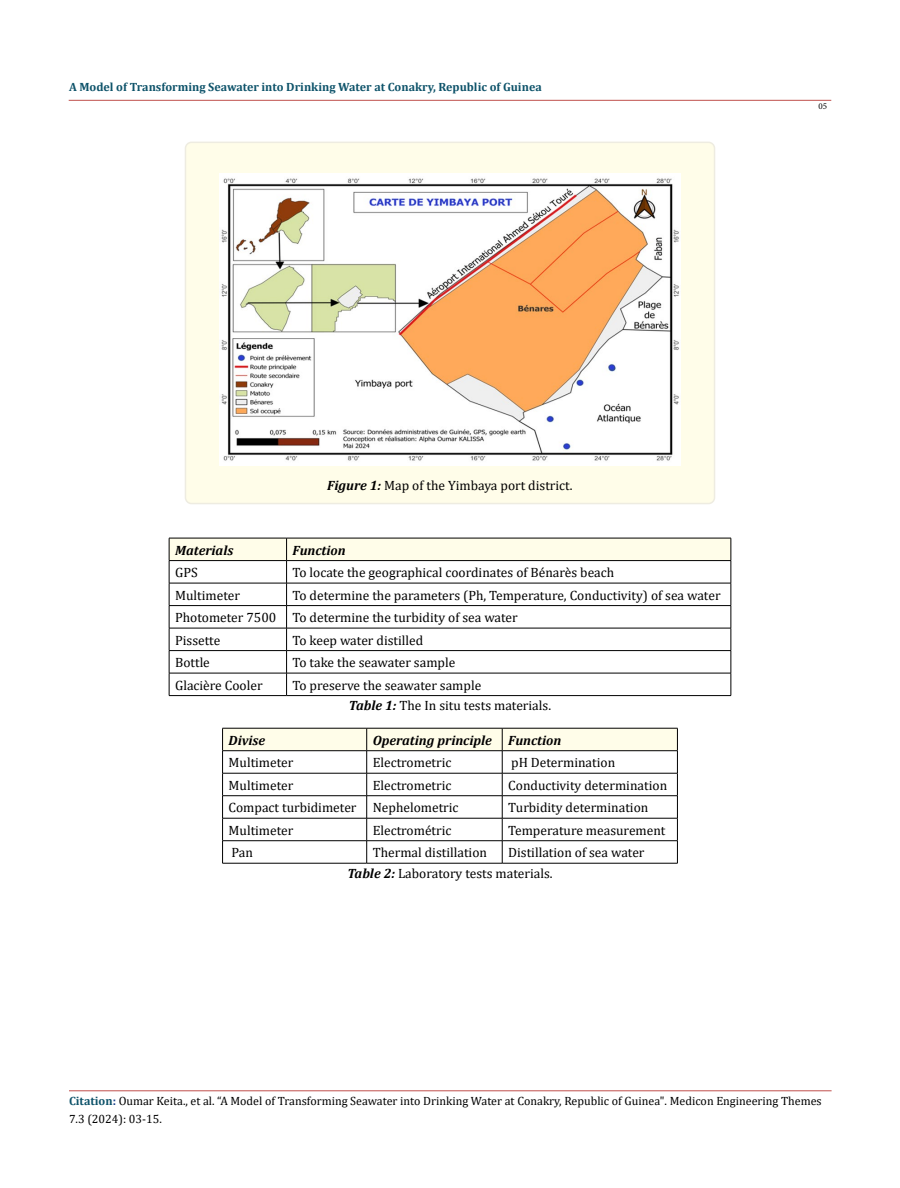
<style>
.page{position:relative;width:900px;height:1188px;background:#fff}
.page>*{position:absolute;margin:0;border:0;box-sizing:border-box;transform-origin:0 0}
.t1{font:13.5px/22.5px "Cambria";color:#000}
.t2{font:italic 700 13.5px "Cambria";color:#000}
.t3{font:12px/18px "Cambria";color:#000}
.t4{font:700 12px "Cambria";color:#0e536a}
.t5{font:9px "Minion Pro";color:#000}
.s1{font-weight:700;font-style:italic}
.s2{font-weight:700;color:#0e536a}
.s3{font-weight:700;color:#173e88}
</style>
<div class="page">
<hr style="left:69px;top:1091px;width:763px;height:1px;background:#c0504d">
<hr style="left:69px;top:100px;width:762px;height:1px;background:#c0504d">
<div style="left:185px;top:142px;width:530px;height:362px;background:#fffde9;border-radius:6px"></div>
<div style="left:185px;top:142px;width:530px;height:362px;border:2px solid #eeece1;border-radius:6px"></div>
<img style="left:220px;top:174px;width:460px;height:292px">
<svg style="left:169px;top:538px;width:563px;height:157px"></svg>
<hr style="left:169px;top:695px;width:118px;height:1px;background:#000">
<hr style="left:287px;top:695px;width:444px;height:1px;background:#000">
<svg style="left:222px;top:728px;width:456px;height:135px"></svg>
<hr style="left:222px;top:863px;width:145px;height:1px;background:#000">
<hr style="left:367px;top:863px;width:135px;height:1px;background:#000">
<hr style="left:502px;top:863px;width:176px;height:1px;background:#000">
<p class="t4" style="left:69px;top:79px;width:474px">A Model of Transforming Seawater into Drinking Water at Conakry, Republic of Guinea</p>
<p class="t5" style="left:818px;top:100px;width:10px">05</p>
<p class="t1" style="left:327px;top:474px;width:247px"><span class="s1">Figure 1:</span> Map of the Yimbaya port district.</p>
<p class="t2" style="left:175px;top:540px;width:60px">Materials</p>
<p class="t2" style="left:293px;top:540px;width:55px">Function</p>
<p class="t1" style="left:175px;top:561px;width:24px">GPS</p>
<p class="t1" style="left:293px;top:561px;width:323px">To locate the geographical coordinates of Bénarès beach</p>
<p class="t1" style="left:175px;top:584px;width:66px">Multimeter</p>
<p class="t1" style="left:175px;top:584px;width:547px;text-indent:117px">To determine the parameters (Ph, Temperature, Conductivity) of sea water<br>Photometer 7500 To determine the turbidity of sea water<br>Pissette</p>
<p class="t1" style="left:293px;top:629px;width:132px">To keep water distilled</p>
<p class="t1" style="left:175px;top:651px;width:36px">Bottle</p>
<p class="t1" style="left:293px;top:651px;width:164px">To take the seawater sample</p>
<p class="t1" style="left:175px;top:674px;width:89px">Glacière Cooler</p>
<p class="t1" style="left:349px;top:675px;width:204px;line-height:20.4px;text-indent:-56px">To preserve the seawater sample<br><span class="s1">Table 1:</span> The In situ tests materials.</p>
<p class="t2" style="left:229px;top:731px;width:38px">Divise</p>
<p class="t2" style="left:373px;top:731px;width:190px">Operating principle Function</p>
<p class="t1" style="left:229px;top:751px;width:66px">Multimeter</p>
<p class="t1" style="left:373px;top:751px;width:80px">Electrometric</p>
<p class="t1" style="left:511px;top:751px;width:106px">pH Determination</p>
<p class="t1" style="left:229px;top:774px;width:66px">Multimeter</p>
<p class="t1" style="left:373px;top:774px;width:80px">Electrometric</p>
<p class="t1" style="left:508px;top:774px;width:160px">Conductivity determination</p>
<p class="t1" style="left:229px;top:796px;width:231px">Compact turbidimeter Nephelometric</p>
<p class="t1" style="left:508px;top:796px;width:142px">Turbidity determination</p>
<p class="t1" style="left:229px;top:819px;width:66px">Multimeter</p>
<p class="t1" style="left:373px;top:819px;width:80px">Electrométric</p>
<p class="t1" style="left:508px;top:819px;width:159px">Temperature measurement</p>
<p class="t1" style="left:232px;top:841px;width:23px">Pan</p>
<p class="t1" style="left:373px;top:841px;width:116px">Thermal distillation</p>
<p class="t1" style="left:347px;top:842px;width:299px;line-height:20.4px;text-indent:161px">Distillation of sea water<br><span class="s1">Table 2:</span> Laboratory tests materials.</p>
<p class="t3" style="left:69px;top:1092px;width:754px"><span class="s2">Citation</span><span class="s3">:</span> Oumar Keita., et al. “A Model of Transforming Seawater into Drinking Water at Conakry, Republic of Guinea". Medicon Engineering Themes<br>7.3 (2024): 03-15.</p>
</div>
